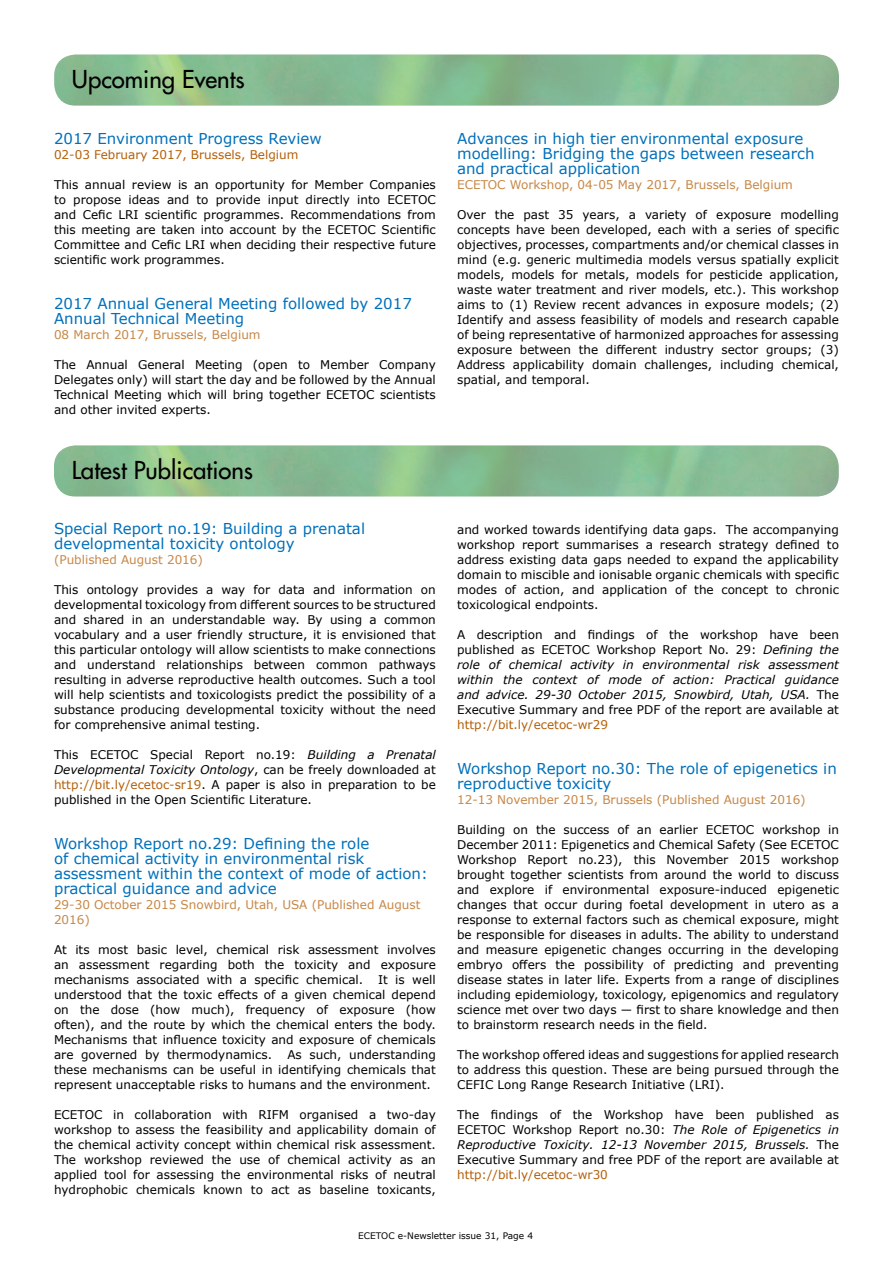
<style>
.page{position:relative;width:893px;height:1263px;background:#fff}
.page>*{position:absolute;margin:0;border:0;box-sizing:border-box;transform-origin:0 0}
.t1{font:24px "Futura";color:#000}
.t2{font:15px/15px "Verdana";color:#0070ba}
.t3{font:12px/15px "Verdana";color:#000;text-align:justify}
.t4{font:italic 12px/15px "Verdana";color:#000;text-align:justify}
.t5{font:12px/15px "Verdana";color:#c68746}
.t6{font:12px "Verdana";color:#b35f09}
.t7{font:9px "Verdana";color:#000}
.s1{font-style:italic}
.s2{color:#b35f09}
.s3{font-style:normal}
</style>
<div class="page">
<h1 class="t1" style="left:72px;top:64px;width:174px">Upcoming Events</h1>
<p class="t2" style="left:54px;top:131px;width:269px">2017 Environment Progress Review</p>
<p class="t6" style="left:54px;top:146px;width:246px">02-03 February 2017, Brussels, Belgium</p>
<p class="t3" style="left:54px;top:177px;width:383px">This annual review is an opportunity for Member Companies to propose ideas and to provide input directly into ECETOC and Cefic LRI scientific programmes. Recommendations from this meeting are taken into account by the ECETOC Scientific Committee and Cefic LRI when deciding their respective future scientific work programmes.</p>
<p class="t2" style="left:54px;top:296px;width:359px">2017 Annual General Meeting followed by 2017<br>Annual Technical Meeting</p>
<p class="t5" style="left:54px;top:327px;width:208px">08 March 2017, Brussels, Belgium</p>
<p class="t3" style="left:54px;top:357px;width:383px">The Annual General Meeting (open to Member Company Delegates only) will start the day and be followed by the Annual Technical Meeting which will bring together ECETOC scientists and other invited experts.</p>
<h1 class="t1" style="left:72px;top:455px;width:183px">Latest Publications</h1>
<p class="t2" style="left:54px;top:521px;width:313px">Special Report no.19: Building a prenatal developmental toxicity ontology</p>
<p class="t5" style="left:54px;top:552px;width:151px">(Published August 2016)</p>
<p class="t3" style="left:54px;top:582px;width:383px">This ontology provides a way for data and information on developmental toxicology from different sources to be structured and shared in an understandable way. By using a common vocabulary and a user friendly structure, it is envisioned that this particular ontology will allow scientists to make connections and understand relationships between common pathways resulting in adverse reproductive health outcomes. Such a tool will help scientists and toxicologists predict the possibility of a substance producing developmental toxicity without the need for comprehensive animal testing.</p>
<p class="t3" style="left:54px;top:747px;width:383px">This ECETOC Special Report no.19: <span class="s1">Building a Prenatal Developmental Toxicity Ontology</span>, can be freely downloaded at <span class="s2">http://bit.ly/ecetoc-sr19</span>. A paper is also in preparation to be published in the Open Scientific Literature.</p>
<p class="t2" style="left:54px;top:836px;width:375px">Workshop Report no.29: Defining the role<br>of chemical activity in environmental risk assessment within the context of mode of action: practical guidance and advice</p>
<p class="t5" style="left:54px;top:897px;width:368px">29-30 October 2015 Snowbird, Utah, USA (Published August<br>2016)</p>
<p class="t3" style="left:54px;top:942px;width:383px">At its most basic level, chemical risk assessment involves an assessment regarding both the toxicity and exposure mechanisms associated with a specific chemical. It is well understood that the toxic effects of a given chemical depend on the dose (how much), frequency of exposure (how often), and the route by which the chemical enters the body.<br>Mechanisms that influence toxicity and exposure of chemicals are governed by thermodynamics.</p>
<p class="t3" style="left:54px;top:1047px;width:383px;text-indent:233px">As such, understanding these mechanisms can be useful in identifying chemicals that represent unacceptable risks to humans and the environment.</p>
<p class="t3" style="left:54px;top:1107px;width:383px">ECETOC in collaboration with RIFM organised a two-day workshop to assess the feasibility and applicability domain of the chemical activity concept within chemical risk assessment.<br>The workshop reviewed the use of chemical activity as an applied tool for assessing the environmental risks of neutral hydrophobic chemicals known to act as baseline toxicants,</p>
<p class="t2" style="left:457px;top:131px;width:359px">Advances in high tier environmental exposure modelling: Bridging the gaps between research and practical application</p>
<p class="t5" style="left:457px;top:177px;width:337px">ECETOC Workshop, 04-05 May 2017, Brussels, Belgium</p>
<p class="t3" style="left:457px;top:207px;width:383px">Over the past 35 years, a variety of exposure modelling concepts have been developed, each with a series of specific objectives, processes, compartments and/or chemical classes in mind (e.g. generic multimedia models versus spatially explicit models, models for metals, models for pesticide application, waste water treatment and river models, etc.). This workshop aims to (1) Review recent advances in exposure models; (2)<br>Identify and assess feasibility of models and research capable of being representative of harmonized approaches for assessing exposure between the different industry sector groups; (3)<br>Address applicability domain challenges, including chemical, spatial, and temporal.</p>
<p class="t3" style="left:457px;top:522px;width:383px">and worked towards identifying data gaps. The accompanying workshop report summarises a research strategy defined to address existing data gaps needed to expand the applicability domain to miscible and ionisable organic chemicals with specific modes of action, and application of the concept to chronic toxicological endpoints.</p>
<p class="t4" style="left:457px;top:627px;width:383px"><span class="s3">A description and findings of the workshop have been published as ECETOC Workshop Report No. 29:</span> Defining the role of chemical activity in environmental risk assessment within the context of mode of action: Practical guidance and advice. 29-30 October 2015, Snowbird, Utah, USA. <span class="s3">The Executive Summary and free PDF of the report are available at</span></p>
<p class="t6" style="left:457px;top:716px;width:152px">http://bit.ly/ecetoc-wr29</p>
<p class="t2" style="left:457px;top:761px;width:381px">Workshop Report no.30: The role of epigenetics in reproductive toxicity</p>
<p class="t5" style="left:457px;top:792px;width:350px">12-13 November 2015, Brussels (Published August 2016)</p>
<p class="t3" style="left:457px;top:822px;width:383px">Building on the success of an earlier ECETOC workshop in December 2011: Epigenetics and Chemical Safety (See ECETOC Workshop Report no.23), this November 2015 workshop brought together scientists from around the world to discuss and explore if environmental exposure-induced epigenetic changes that occur during foetal development in utero as a response to external factors such as chemical exposure, might be responsible for diseases in adults. The ability to understand and measure epigenetic changes occurring in the developing embryo offers the possibility of predicting and preventing disease states in later life. Experts from a range of disciplines including epidemiology, toxicology, epigenomics and regulatory science met over two days ― first to share knowledge and then to brainstorm research needs in the field.</p>
<p class="t3" style="left:457px;top:1047px;width:383px">The workshop offered ideas and suggestions for applied research to address this question. These are being pursued through the CEFIC Long Range Research Initiative (LRI).</p>
<p class="t3" style="left:457px;top:1107px;width:383px">The findings of the Workshop have been published as ECETOC Workshop Report no.30: <span class="s1">The Role of Epigenetics in Reproductive Toxicity. 12-13 November 2015, Brussels.</span> The Executive Summary and free PDF of the report are available at</p>
<p class="t6" style="left:457px;top:1166px;width:152px">http://bit.ly/ecetoc-wr30</p>
<p class="t7" style="left:358px;top:1230px;width:176px">ECETOC e-Newsletter issue 31, Page 4</p>
</div>
